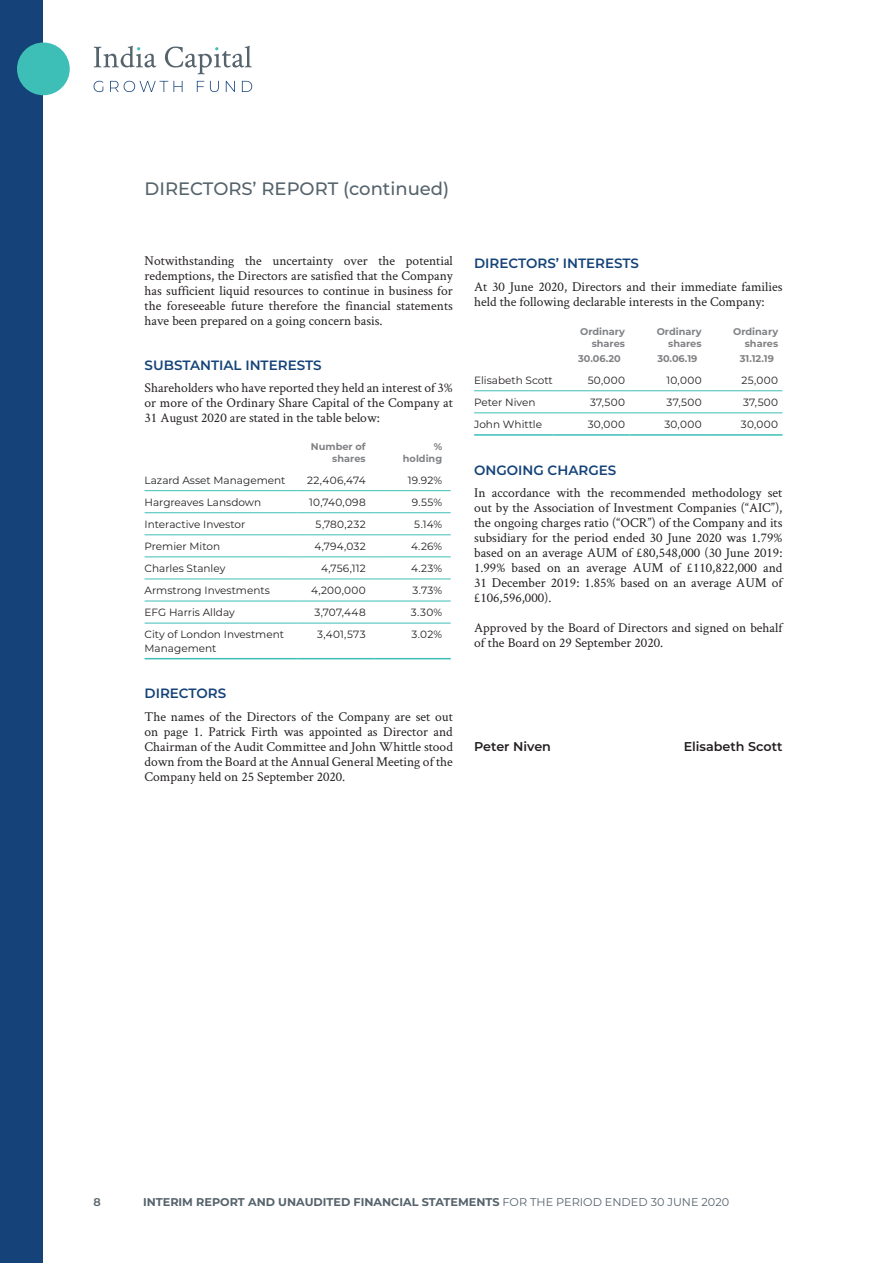
<style>
.page{position:relative;width:893px;height:1263px;background:#fff}
.page>*{position:absolute;margin:0;border:0;box-sizing:border-box;transform-origin:0 0}
.t1{font:500 18px "Montserrat";color:#55636c}
.t2{font:13.5px/15px "Crimson Text";color:#231f20;text-align:justify}
.t3{font:600 13.5px "Montserrat";color:#154379}
.t4{font:600 12.75px "Montserrat";color:#231f20}
.t5{font:700 11.25px "Montserrat";color:#55636c}
.t6{font:600 11.25px "Montserrat";color:#55636c}
.t7{font:10.5px/13.5px "Montserrat";color:#231f20}
.t8{font:700 9.75px/12px "Montserrat";color:#808285;text-align:right}
.s1{font-weight:400}
</style>
<div class="page">
<div style="left:0;top:0;width:43px;height:1263px;background:#154379"></div>
<svg style="left:94px;top:81px;width:9px;height:11px"></svg>
<svg style="left:110px;top:81px;width:73px;height:11px"></svg>
<svg style="left:197px;top:81px;width:7px;height:11px"></svg>
<svg style="left:210px;top:81px;width:9px;height:11px"></svg>
<svg style="left:226px;top:81px;width:9px;height:11px"></svg>
<svg style="left:242px;top:81px;width:10px;height:11px"></svg>
<svg style="left:94px;top:46px;width:62px;height:22px"></svg>
<svg style="left:165px;top:46px;width:87px;height:28px"></svg>
<div style="left:17px;top:43px;width:53px;height:52px;background:#3dbfb8;border-radius:50%"></div>
<hr style="left:145px;top:490px;width:153px;height:1px;background:#3dbfb8">
<hr style="left:298px;top:490px;width:76px;height:1px;background:#3dbfb8">
<hr style="left:374px;top:490px;width:77px;height:1px;background:#3dbfb8">
<hr style="left:145px;top:512px;width:153px;height:1px;background:#3dbfb8">
<hr style="left:298px;top:512px;width:76px;height:1px;background:#3dbfb8">
<hr style="left:374px;top:512px;width:77px;height:1px;background:#3dbfb8">
<hr style="left:145px;top:534px;width:153px;height:1px;background:#3dbfb8">
<hr style="left:298px;top:534px;width:76px;height:1px;background:#3dbfb8">
<hr style="left:374px;top:534px;width:77px;height:1px;background:#3dbfb8">
<hr style="left:145px;top:556px;width:153px;height:1px;background:#3dbfb8">
<hr style="left:298px;top:556px;width:76px;height:1px;background:#3dbfb8">
<hr style="left:374px;top:556px;width:77px;height:1px;background:#3dbfb8">
<hr style="left:145px;top:579px;width:153px;height:1px;background:#3dbfb8">
<hr style="left:298px;top:579px;width:76px;height:1px;background:#3dbfb8">
<hr style="left:374px;top:579px;width:77px;height:1px;background:#3dbfb8">
<hr style="left:145px;top:601px;width:153px;height:1px;background:#3dbfb8">
<hr style="left:298px;top:601px;width:76px;height:1px;background:#3dbfb8">
<hr style="left:374px;top:601px;width:77px;height:1px;background:#3dbfb8">
<hr style="left:145px;top:623px;width:153px;height:1px;background:#3dbfb8">
<hr style="left:298px;top:623px;width:76px;height:1px;background:#3dbfb8">
<hr style="left:374px;top:623px;width:77px;height:1px;background:#3dbfb8">
<hr style="left:145px;top:658px;width:153px;height:1px;background:#3dbfb8">
<hr style="left:298px;top:658px;width:76px;height:1px;background:#3dbfb8">
<hr style="left:374px;top:658px;width:77px;height:1px;background:#3dbfb8">
<hr style="left:474px;top:390px;width:79px;height:1px;background:#3dbfb8">
<hr style="left:553px;top:390px;width:76px;height:1px;background:#3dbfb8">
<hr style="left:629px;top:390px;width:77px;height:1px;background:#3dbfb8">
<hr style="left:706px;top:390px;width:76px;height:1px;background:#3dbfb8">
<hr style="left:474px;top:412px;width:79px;height:1px;background:#3dbfb8">
<hr style="left:553px;top:412px;width:76px;height:1px;background:#3dbfb8">
<hr style="left:629px;top:412px;width:77px;height:1px;background:#3dbfb8">
<hr style="left:706px;top:412px;width:76px;height:1px;background:#3dbfb8">
<hr style="left:474px;top:434px;width:79px;height:2px;background:#3dbfb8">
<hr style="left:553px;top:434px;width:76px;height:2px;background:#3dbfb8">
<hr style="left:629px;top:434px;width:77px;height:2px;background:#3dbfb8">
<hr style="left:706px;top:434px;width:76px;height:2px;background:#3dbfb8">
<h1 class="t1" style="left:145px;top:176px;width:306px">DIRECTORS’ REPORT (continued)</h1>
<p class="t2" style="left:145px;top:252px;width:310px">Notwithstanding the uncertainty over the potential redemptions, the Directors are satisfied that the Company has sufficient liquid resources to continue in business for the foreseeable future therefore the financial statements have been prepared on a going concern basis.</p>
<p class="t3" style="left:145px;top:355px;width:179px">SUBSTANTIAL INTERESTS</p>
<p class="t2" style="left:145px;top:380px;width:310px">Shareholders who have reported they held an interest of 3% or more of the Ordinary Share Capital of the Company at 31 August 2020 are stated in the table below:</p>
<p class="t8" style="left:311px;top:440px;width:56px">Number of shares</p>
<p class="t8" style="left:403px;top:440px;width:41px">% holding</p>
<p class="t7" style="left:145px;top:473px;width:142px">Lazard Asset Management</p>
<p class="t7" style="left:307px;top:473px;width:60px">22,406,474</p>
<p class="t7" style="left:408px;top:473px;width:36px">19.92%</p>
<p class="t7" style="left:145px;top:495px;width:118px">Hargreaves Lansdown</p>
<p class="t7" style="left:309px;top:495px;width:58px">10,740,098</p>
<p class="t7" style="left:412px;top:495px;width:32px">9.55%</p>
<p class="t7" style="left:145px;top:517px;width:102px">Interactive Investor</p>
<p class="t7" style="left:316px;top:517px;width:52px">5,780,232</p>
<p class="t7" style="left:414px;top:517px;width:29px">5.14%</p>
<p class="t7" style="left:145px;top:539px;width:77px">Premier Miton</p>
<p class="t7" style="left:314px;top:539px;width:53px">4,794,032</p>
<p class="t7" style="left:411px;top:539px;width:33px">4.26%</p>
<p class="t7" style="left:145px;top:561px;width:82px">Charles Stanley</p>
<p class="t7" style="left:321px;top:561px;width:46px">4,756,112</p>
<p class="t7" style="left:411px;top:561px;width:33px">4.23%</p>
<p class="t7" style="left:145px;top:583px;width:127px">Armstrong Investments</p>
<p class="t7" style="left:311px;top:583px;width:56px">4,200,000</p>
<p class="t7" style="left:413px;top:583px;width:31px">3.73%</p>
<p class="t7" style="left:145px;top:605px;width:92px">EFG Harris Allday</p>
<p class="t7" style="left:314px;top:605px;width:53px">3,707,448</p>
<p class="t7" style="left:411px;top:605px;width:33px">3.30%</p>
<p class="t7" style="left:145px;top:627px;width:141px">City of London Investment<br>Management</p>
<p class="t7" style="left:317px;top:627px;width:50px">3,401,573</p>
<p class="t7" style="left:412px;top:627px;width:32px">3.02%</p>
<p class="t3" style="left:145px;top:684px;width:83px">DIRECTORS</p>
<p class="t2" style="left:145px;top:709px;width:310px">The names of the Directors of the Company are set out on page 1. Patrick Firth was appointed as Director and Chairman of the Audit Committee and John Whittle stood down from the Board at the Annual General Meeting of the Company held on 25 September 2020.</p>
<p class="t3" style="left:474px;top:254px;width:166px">DIRECTORS’ INTERESTS</p>
<p class="t2" style="left:474px;top:278px;width:310px">At 30 June 2020, Directors and their immediate families held the following declarable interests in the Company:</p>
<p class="t8" style="left:580px;top:325px;width:46px">Ordinary shares</p>
<p class="t8" style="left:657px;top:325px;width:46px">Ordinary shares</p>
<p class="t8" style="left:733px;top:325px;width:46px">Ordinary shares</p>
<p class="t8" style="left:578px;top:352px;width:44px">30.06.20</p>
<p class="t8" style="left:657px;top:352px;width:42px">30.06.19</p>
<p class="t8" style="left:740px;top:352px;width:36px">31.12.19</p>
<p class="t7" style="left:474px;top:373px;width:80px">Elisabeth Scott</p>
<p class="t7" style="left:588px;top:373px;width:39px">50,000</p>
<p class="t7" style="left:666px;top:373px;width:37px">10,000</p>
<p class="t7" style="left:741px;top:373px;width:38px">25,000</p>
<p class="t7" style="left:474px;top:395px;width:63px">Peter Niven</p>
<p class="t7" style="left:590px;top:395px;width:37px">37,500</p>
<p class="t7" style="left:667px;top:395px;width:37px">37,500</p>
<p class="t7" style="left:743px;top:395px;width:37px">37,500</p>
<p class="t7" style="left:474px;top:417px;width:69px">John Whittle</p>
<p class="t7" style="left:588px;top:417px;width:39px">30,000</p>
<p class="t7" style="left:664px;top:417px;width:39px">30,000</p>
<p class="t7" style="left:741px;top:417px;width:39px">30,000</p>
<p class="t3" style="left:474px;top:460px;width:144px">ONGOING CHARGES</p>
<p class="t2" style="left:474px;top:485px;width:310px">In accordance with the recommended methodology set out by the Association of Investment Companies (“AIC”), the ongoing charges ratio (“OCR”) of the Company and its subsidiary for the period ended 30 June 2020 was 1.79% based on an average AUM of £80,548,000 (30 June 2019:<br>1.99% based on an average AUM of £110,822,000 and 31 December 2019: 1.85% based on an average AUM of £106,596,000).</p>
<p class="t2" style="left:474px;top:620px;width:310px">Approved by the Board of Directors and signed on behalf of the Board on 29 September 2020.</p>
<p class="t4" style="left:474px;top:737px;width:78px">Peter Niven</p>
<p class="t4" style="left:684px;top:737px;width:100px">Elisabeth Scott</p>
<p class="t6" style="left:94px;top:1194px;width:9px">8</p>
<p class="t5" style="left:143px;top:1194px;width:588px">INTERIM REPORT AND UNAUDITED FINANCIAL STATEMENTS <span class="s1">FOR THE PERIOD ENDED 30 JUNE 2020</span></p>
</div>
